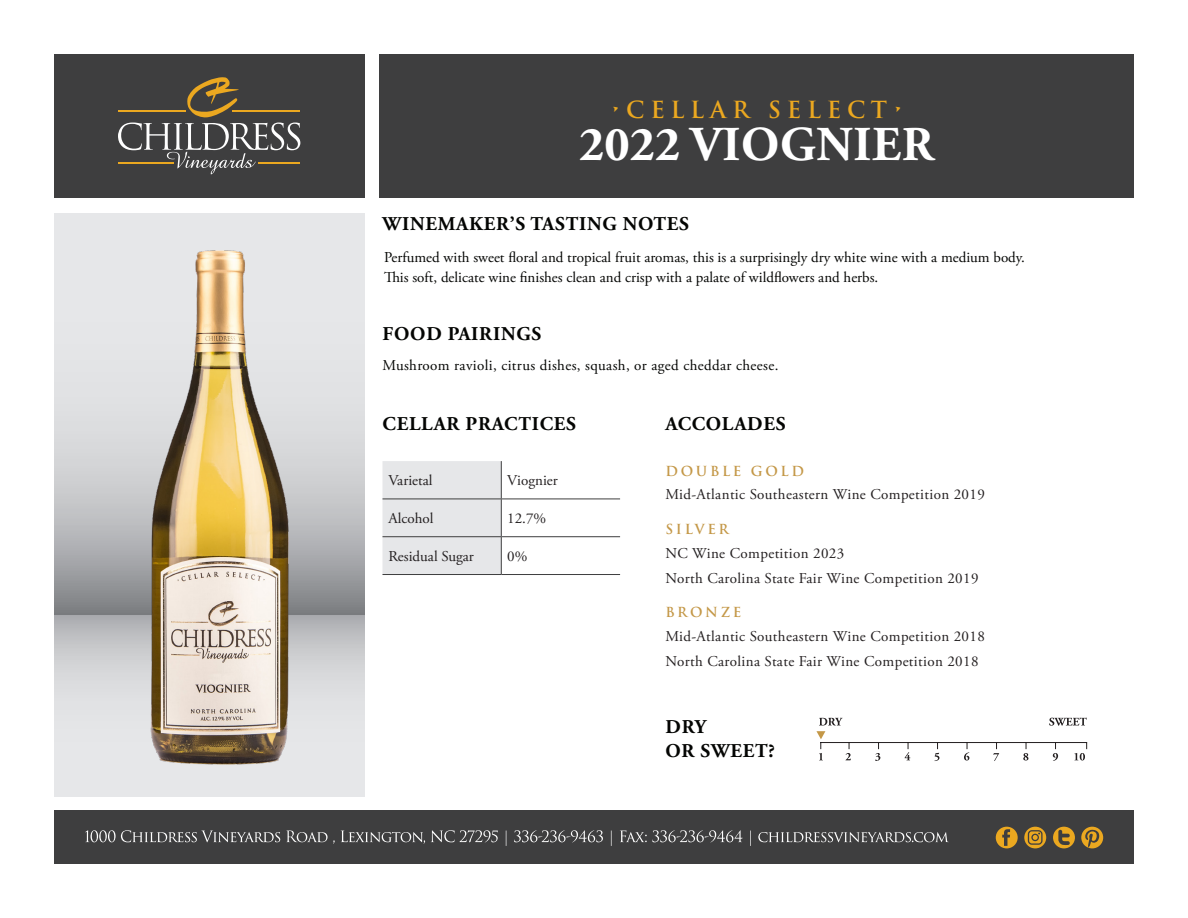
<style>
.page{position:relative;width:1188px;height:918px;background:#fff}
.page>*{position:absolute;margin:0;border:0;box-sizing:border-box;transform-origin:0 0}
.t1{font:700 48.6px "Adobe Garamond Pro";letter-spacing:.015em;color:#fff}
.t2{font:700 22.95px "Trajan Pro";letter-spacing:.25em;color:#eba820}
.t3{font:700 19.5px/23.4px "Adobe Garamond Pro";letter-spacing:.04em;color:#040503}
.t4{font:15px "Adobe Garamond Pro";letter-spacing:.025em;color:#231f20}
.t5{font:15px/19.5px "Adobe Garamond Pro";color:#040503}
.t6{font:15px "Adobe Garamond Pro";letter-spacing:.025em;color:#040503}
.t7{font:15px "Adobe Garamond Pro";color:#231f20}
.t8{font:700 13.5px "Trajan Pro";letter-spacing:.2em;color:#c49848}
</style>
<div class="page">
<div style="left:54px;top:54px;width:310px;height:144px;background:#3e3e3f"></div>
<div style="left:380px;top:54px;width:754px;height:144px;background:#3e3e3f"></div>
<svg style="left:118px;top:77px;width:182px;height:97px"></svg>
<div style="left:54px;top:615px;width:310px;height:181px;background:#e6e7e9"></div>
<div style="left:382px;top:461px;width:119px;height:113px;background:#e6e7e9"></div>
<hr style="left:501px;top:461px;width:1px;height:38px;background:#3e3e3f">
<hr style="left:382px;top:499px;width:119px;height:1px;background:#3e3e3f">
<hr style="left:501px;top:499px;width:119px;height:1px;background:#3e3e3f">
<hr style="left:501px;top:499px;width:1px;height:37px;background:#3e3e3f">
<hr style="left:382px;top:536px;width:119px;height:1px;background:#3e3e3f">
<hr style="left:501px;top:536px;width:119px;height:1px;background:#3e3e3f">
<hr style="left:501px;top:537px;width:1px;height:37px;background:#3e3e3f">
<hr style="left:382px;top:574px;width:119px;height:1px;background:#3e3e3f">
<hr style="left:501px;top:574px;width:119px;height:1px;background:#3e3e3f">
<div style="left:54px;top:810px;width:1080px;height:54px;background:#3e3e3f"></div>
<svg style="left:85px;top:830px;width:864px;height:16px"></svg>
<svg style="left:1053px;top:827px;width:22px;height:21px"></svg>
<svg style="left:1081px;top:827px;width:22px;height:21px"></svg>
<svg style="left:996px;top:827px;width:22px;height:21px"></svg>
<svg style="left:1024px;top:827px;width:22px;height:21px"></svg>
<svg style="left:1049px;top:718px;width:38px;height:8px"></svg>
<hr style="left:820px;top:742px;width:267px;height:1px;background:#231f20">
<svg style="left:875px;top:743px;width:5px;height:18px"></svg>
<svg style="left:905px;top:743px;width:5px;height:17px"></svg>
<svg style="left:934px;top:743px;width:5px;height:18px"></svg>
<svg style="left:964px;top:743px;width:5px;height:18px"></svg>
<svg style="left:993px;top:743px;width:6px;height:18px"></svg>
<svg style="left:1023px;top:743px;width:5px;height:18px"></svg>
<svg style="left:1053px;top:743px;width:5px;height:18px"></svg>
<svg style="left:1074px;top:743px;width:13px;height:18px"></svg>
<svg style="left:816px;top:718px;width:35px;height:42px"></svg>
<img style="left:54px;top:215px;width:311px;height:569px">
<p class="t2" style="left:611px;top:95px;width:294px">•CELLAR SELECT•</p>
<p class="t1" style="left:579px;top:116px;width:356px">2022 VIOGNIER</p>
<p class="t3" style="left:383px;top:212px;width:308px">WINEMAKER’S TASTING NOTES</p>
<p class="t5" style="left:384px;top:248px;width:642px">Perfumed with sweet floral and tropical fruit aromas, this is a surprisingly dry white wine with a medium body.<br>This soft, delicate wine finishes clean and crisp with a palate of wildflowers and herbs.</p>
<p class="t3" style="left:383px;top:323px;width:160px">FOOD PAIRINGS</p>
<p class="t6" style="left:382px;top:357px;width:398px">Mushroom ravioli, citrus dishes, squash, or aged cheddar cheese.</p>
<p class="t3" style="left:383px;top:412px;width:195px">CELLAR PRACTICES</p>
<p class="t7" style="left:388px;top:472px;width:46px">Varietal</p>
<p class="t7" style="left:507px;top:472px;width:52px">Viognier</p>
<p class="t7" style="left:388px;top:510px;width:47px">Alcohol</p>
<p class="t4" style="left:507px;top:510px;width:40px">12.7%</p>
<p class="t7" style="left:388px;top:547px;width:87px">Residual Sugar</p>
<p class="t4" style="left:507px;top:547px;width:22px">0%</p>
<p class="t3" style="left:665px;top:412px;width:122px">ACCOLADES</p>
<p class="t8" style="left:665px;top:463px;width:140px">DOUBLE GOLD</p>
<p class="t4" style="left:665px;top:486px;width:321px">Mid-Atlantic Southeastern Wine Competition 2019</p>
<p class="t8" style="left:665px;top:521px;width:65px">SILVER</p>
<p class="t4" style="left:665px;top:545px;width:180px">NC Wine Competition 2023</p>
<p class="t4" style="left:665px;top:569px;width:315px">North Carolina State Fair Wine Competition 2019</p>
<p class="t8" style="left:665px;top:604px;width:78px">BRONZE</p>
<p class="t4" style="left:665px;top:628px;width:321px">Mid-Atlantic Southeastern Wine Competition 2018</p>
<p class="t4" style="left:665px;top:652px;width:315px">North Carolina State Fair Wine Competition 2018</p>
<p class="t3" style="left:665px;top:716px;width:111px">DRY<br>OR SWEET?</p>
</div>
